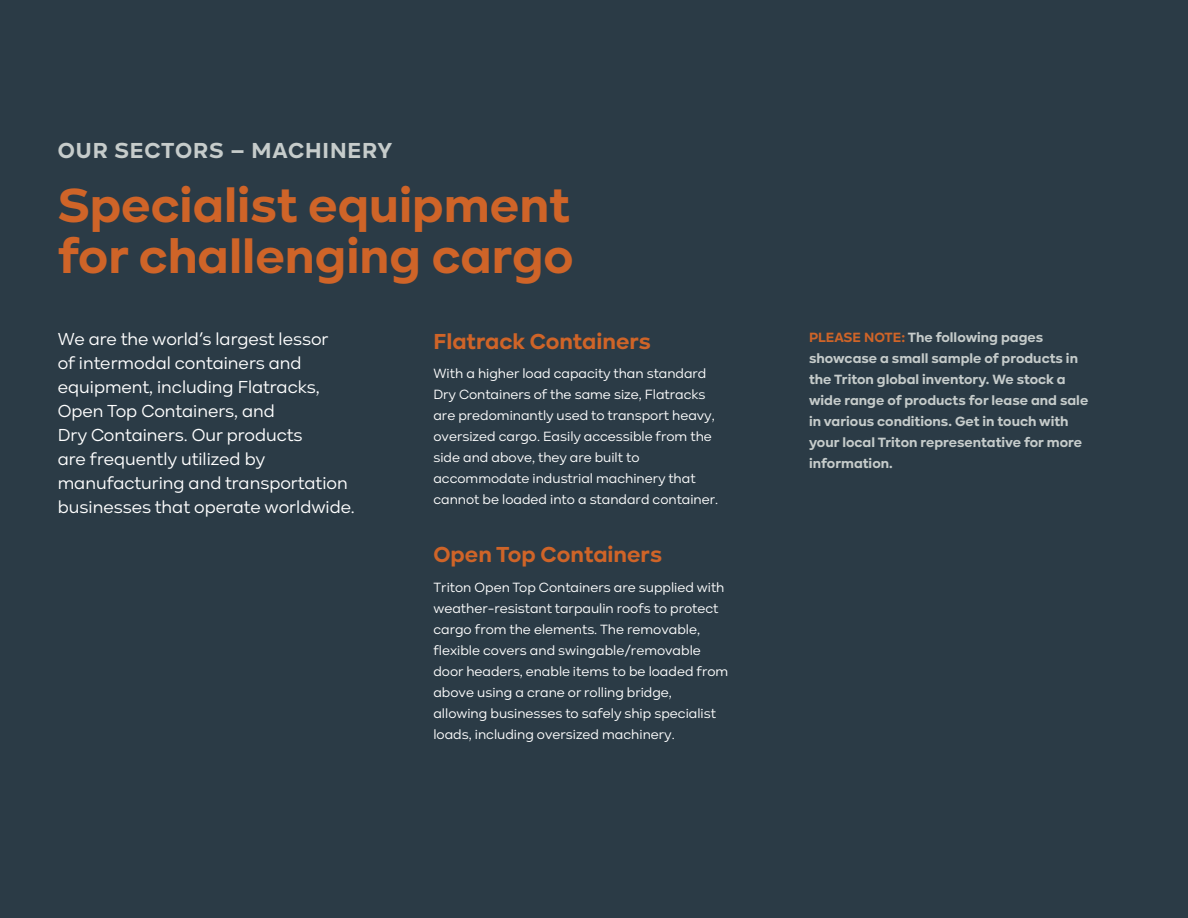
<style>
.page{position:relative;width:1188px;height:918px;background:#2b3b46}
.page>*{position:absolute;margin:0;border:0;box-sizing:border-box;transform-origin:0 0}
.t1{font:700 49.5px/51px "Kinetika";color:#cf6428}
.t2{font:700 22.5px "Kinetika";color:#cf6428}
.t3{font:700 22.5px "Kinetika";letter-spacing:.04em;color:#c6cccb}
.t4{font:18px/23.9px "Kinetika";color:#fff}
.t5{font:13.8px/21px "Kinetika";color:#fff}
.t6{font:700 13.8px/21px "Kinetika";color:#c6cccb}
.s1{color:#cf6428}
</style>
<div class="page">
<h2 class="t3" style="left:58px;top:136px;width:336px">OUR SECTORS – MACHINERY</h2>
<h1 class="t1" style="left:58px;top:179px;width:517px">Specialist equipment for challenging cargo</h1>
<p class="t4" style="left:58px;top:327px;width:299px">We are the world’s largest lessor<br>of intermodal containers and equipment, including Flatracks,<br>Open Top Containers, and<br>Dry Containers. Our products<br>are frequently utilized by manufacturing and transportation businesses that operate worldwide.</p>
<h2 class="t2" style="left:433px;top:327px;width:219px">Flatrack Containers</h2>
<p class="t5" style="left:433px;top:363px;width:286px">With a higher load capacity than standard Dry Containers of the same size, Flatracks are predominantly used to transport heavy, oversized cargo. Easily accessible from the side and above, they are built to accommodate industrial machinery that cannot be loaded into a standard container.</p>
<h2 class="t2" style="left:433px;top:541px;width:230px">Open Top Containers</h2>
<p class="t5" style="left:433px;top:577px;width:296px">Triton Open Top Containers are supplied with weather-resistant tarpaulin roofs to protect cargo from the elements. The removable, flexible covers and swingable/removable door headers, enable items to be loaded from above using a crane or rolling bridge, allowing businesses to safely ship specialist loads, including oversized machinery.</p>
<p class="t6" style="left:809px;top:327px;width:281px"><span class="s1">PLEASE NOTE:</span> The following pages showcase a small sample of products in the Triton global inventory. We stock a wide range of products for lease and sale in various conditions. Get in touch with your local Triton representative for more information.</p>
</div>
